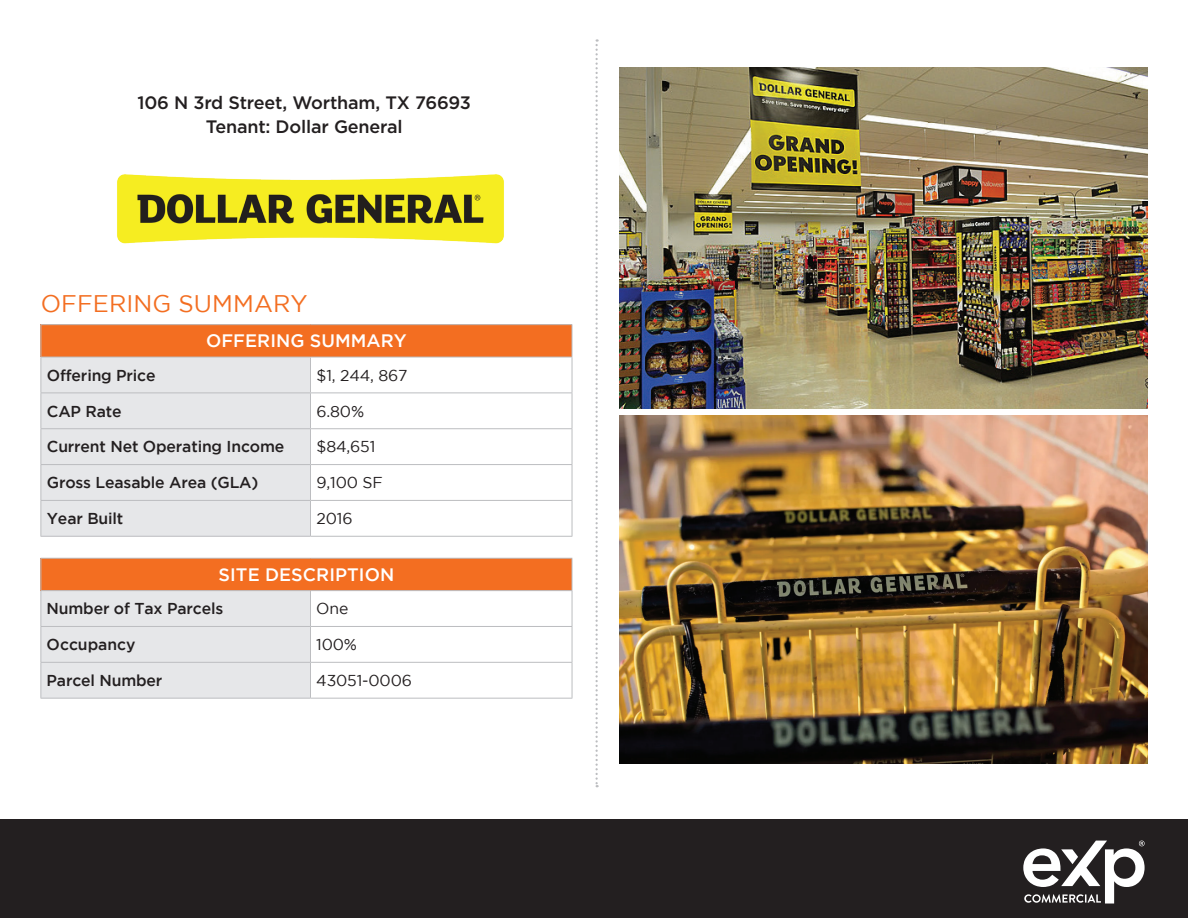
<style>
.page{position:relative;width:1188px;height:918px;background:#fff}
.page>*{position:absolute;margin:0;border:0;box-sizing:border-box;transform-origin:0 0}
.t1{font:24px "Gotham";letter-spacing:.005em;color:#f36e21}
.t2{font:500 18px/24px "Gotham Pro";letter-spacing:-.01em;color:#231f20;text-align:center}
.t3{font:500 18px "Gotham";letter-spacing:.005em;color:#fff}
.t4{font:500 15.75px "Gotham";letter-spacing:-.01em;color:#231f20}
.t5{font:15.75px "Gotham";letter-spacing:-.01em;color:#231f20}
</style>
<div class="page">
<div style="left:0;top:820px;width:1188px;height:98px;background:#231f20"></div>
<svg style="left:1023px;top:840px;width:122px;height:64px"></svg>
<div style="left:1017px;top:831px;width:67px;height:11px;background:#231f20"></div>
<div style="left:41px;top:325px;width:531px;height:32px;background:#f36e21"></div>
<div style="left:41px;top:358px;width:269px;height:178px;background:#e6e7e9"></div>
<svg style="left:311px;top:394px;width:261px;height:142px"></svg>
<hr style="left:40px;top:324px;width:270px;height:1px;background:#bcbdc0">
<hr style="left:40px;top:325px;width:1px;height:32px;background:#bcbdc0">
<hr style="left:310px;top:324px;width:262px;height:1px;background:#bcbdc0">
<hr style="left:572px;top:325px;width:1px;height:32px;background:#bcbdc0">
<hr style="left:40px;top:357px;width:270px;height:1px;background:#bcbdc0">
<hr style="left:40px;top:357px;width:1px;height:36px;background:#bcbdc0">
<hr style="left:310px;top:357px;width:262px;height:1px;background:#bcbdc0">
<hr style="left:310px;top:357px;width:1px;height:36px;background:#bcbdc0">
<hr style="left:572px;top:357px;width:1px;height:36px;background:#bcbdc0">
<hr style="left:40px;top:393px;width:270px;height:1px;background:#bcbdc0">
<hr style="left:40px;top:393px;width:1px;height:35px;background:#bcbdc0">
<hr style="left:310px;top:393px;width:262px;height:1px;background:#bcbdc0">
<hr style="left:310px;top:393px;width:1px;height:35px;background:#bcbdc0">
<hr style="left:572px;top:393px;width:1px;height:35px;background:#bcbdc0">
<hr style="left:40px;top:428px;width:270px;height:1px;background:#bcbdc0">
<hr style="left:40px;top:429px;width:1px;height:35px;background:#bcbdc0">
<hr style="left:310px;top:428px;width:262px;height:1px;background:#bcbdc0">
<hr style="left:310px;top:429px;width:1px;height:35px;background:#bcbdc0">
<hr style="left:572px;top:429px;width:1px;height:35px;background:#bcbdc0">
<hr style="left:40px;top:464px;width:270px;height:1px;background:#bcbdc0">
<hr style="left:40px;top:465px;width:1px;height:35px;background:#bcbdc0">
<hr style="left:310px;top:464px;width:262px;height:1px;background:#bcbdc0">
<hr style="left:310px;top:465px;width:1px;height:35px;background:#bcbdc0">
<hr style="left:572px;top:465px;width:1px;height:35px;background:#bcbdc0">
<hr style="left:40px;top:500px;width:270px;height:1px;background:#bcbdc0">
<hr style="left:40px;top:501px;width:1px;height:35px;background:#bcbdc0">
<hr style="left:310px;top:500px;width:262px;height:1px;background:#bcbdc0">
<hr style="left:310px;top:501px;width:1px;height:35px;background:#bcbdc0">
<hr style="left:572px;top:501px;width:1px;height:35px;background:#bcbdc0">
<hr style="left:40px;top:536px;width:270px;height:1px;background:#bcbdc0">
<hr style="left:310px;top:536px;width:262px;height:1px;background:#bcbdc0">
<div style="left:41px;top:558px;width:531px;height:33px;background:#f36e21"></div>
<svg style="left:41px;top:591px;width:531px;height:107px"></svg>
<hr style="left:40px;top:558px;width:270px;height:1px;background:#bcbdc0">
<hr style="left:40px;top:559px;width:1px;height:31px;background:#bcbdc0">
<hr style="left:310px;top:558px;width:262px;height:1px;background:#bcbdc0">
<hr style="left:572px;top:559px;width:1px;height:31px;background:#bcbdc0">
<hr style="left:40px;top:590px;width:270px;height:1px;background:#bcbdc0">
<hr style="left:40px;top:591px;width:1px;height:35px;background:#bcbdc0">
<hr style="left:310px;top:590px;width:262px;height:1px;background:#bcbdc0">
<hr style="left:310px;top:591px;width:1px;height:35px;background:#bcbdc0">
<hr style="left:572px;top:591px;width:1px;height:35px;background:#bcbdc0">
<hr style="left:40px;top:626px;width:270px;height:1px;background:#bcbdc0">
<hr style="left:40px;top:627px;width:1px;height:35px;background:#bcbdc0">
<hr style="left:310px;top:626px;width:262px;height:1px;background:#bcbdc0">
<hr style="left:310px;top:627px;width:1px;height:35px;background:#bcbdc0">
<hr style="left:572px;top:627px;width:1px;height:35px;background:#bcbdc0">
<hr style="left:40px;top:662px;width:270px;height:1px;background:#bcbdc0">
<hr style="left:40px;top:663px;width:1px;height:35px;background:#bcbdc0">
<hr style="left:310px;top:662px;width:262px;height:1px;background:#bcbdc0">
<hr style="left:310px;top:663px;width:1px;height:35px;background:#bcbdc0">
<hr style="left:572px;top:663px;width:1px;height:35px;background:#bcbdc0">
<hr style="left:40px;top:698px;width:270px;height:1px;background:#bcbdc0">
<hr style="left:310px;top:698px;width:262px;height:1px;background:#bcbdc0">
<img style="left:620px;top:416px;width:528px;height:348px">
<img style="left:117px;top:174px;width:387px;height:70px">
<svg style="left:596px;top:39px;width:2px;height:748px"></svg>
<img style="left:620px;top:68px;width:528px;height:340px">
<p class="t2" style="left:137px;top:90px;width:335px">106 N 3rd Street, Wortham, TX 76693<br>Tenant: Dollar General</p>
<h1 class="t1" style="left:41px;top:290px;width:269px">OFFERING SUMMARY</h1>
<p class="t3" style="left:206px;top:331px;width:202px">OFFERING SUMMARY</p>
<p class="t4" style="left:47px;top:366px;width:110px">Offering Price</p>
<p class="t5" style="left:316px;top:366px;width:93px">$1, 244, 867</p>
<p class="t4" style="left:47px;top:402px;width:76px">CAP Rate</p>
<p class="t5" style="left:316px;top:402px;width:49px">6.80%</p>
<p class="t4" style="left:47px;top:438px;width:239px">Current Net Operating Income</p>
<p class="t5" style="left:316px;top:438px;width:60px">$84,651</p>
<p class="t4" style="left:47px;top:474px;width:213px">Gross Leasable Area (GLA)</p>
<p class="t5" style="left:316px;top:474px;width:68px">9,100 SF</p>
<p class="t4" style="left:47px;top:510px;width:78px">Year Built</p>
<p class="t5" style="left:316px;top:510px;width:38px">2016</p>
<p class="t3" style="left:219px;top:564px;width:177px">SITE DESCRIPTION</p>
<p class="t4" style="left:47px;top:600px;width:178px">Number of Tax Parcels</p>
<p class="t5" style="left:316px;top:600px;width:34px">One</p>
<p class="t4" style="left:47px;top:636px;width:91px">Occupancy</p>
<p class="t5" style="left:316px;top:636px;width:42px">100%</p>
<p class="t4" style="left:47px;top:671px;width:117px">Parcel Number</p>
<p class="t5" style="left:316px;top:672px;width:97px">43051-0006</p>
</div>
